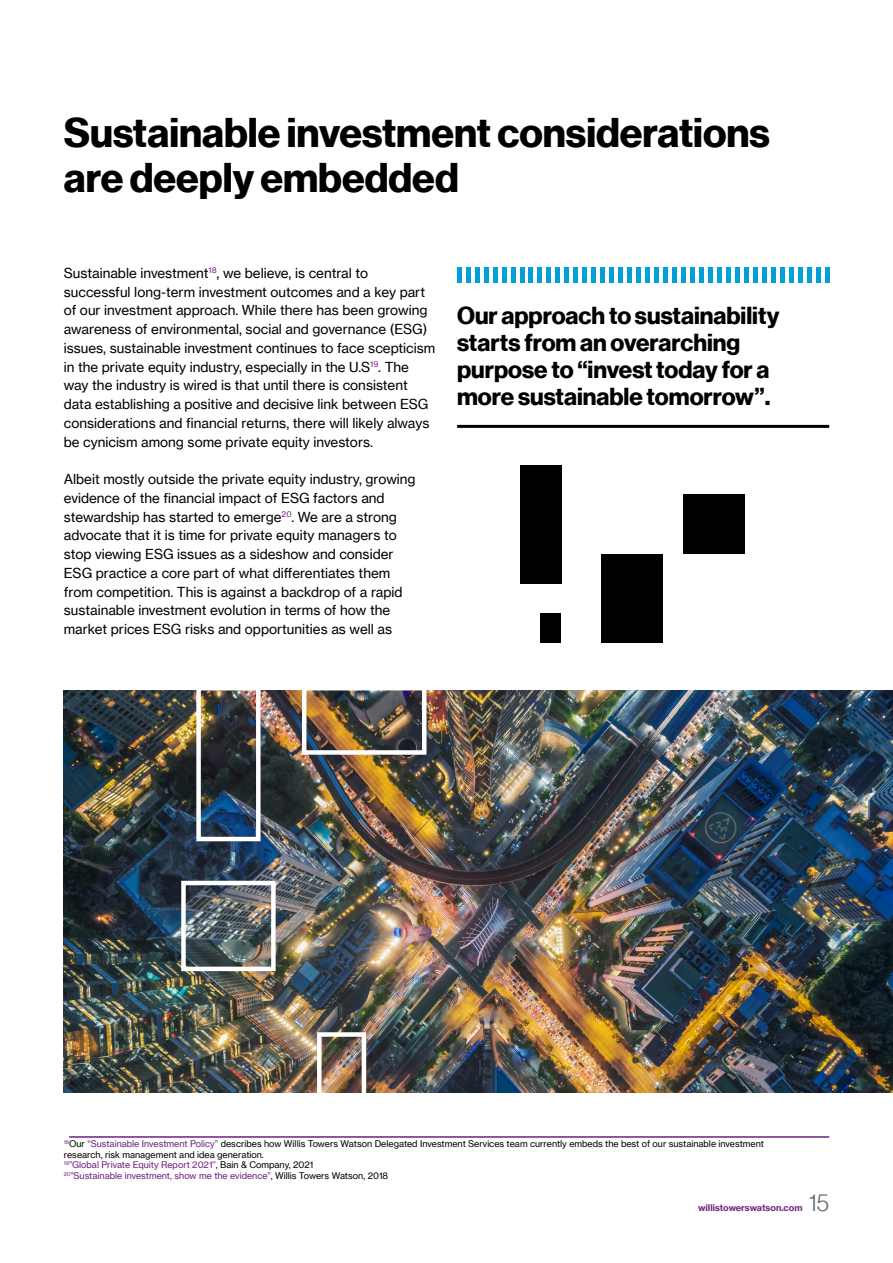
<style>
.page{position:relative;width:893px;height:1263px;background:#fff}
.page>*{position:absolute;margin:0;border:0;box-sizing:border-box;transform-origin:0 0}
.t1{font:40.5px/45px "N Haas Grotesk DS Pro 75 Bd";color:#000}
.t2{font:24px/27px "N Haas Grotesk DS Pro 75 Bd";color:#000}
.t3{font:24px "N Haas Grotesk DS Pro 45 Lt";color:#63666a}
.t4{font:13.5px/18.8px "N Haas Grotesk TX Pro 55 Rg";color:#000}
.t5{font:9px/10.5px "N Haas Grotesk TX Pro 55 Rg";color:#000}
.t6{font:9px "N Haas Grotesk TX Pro 75 Bd";color:#752383}
.s1{color:#702082}
</style>
<div class="page">
<hr style="left:69px;top:1136px;width:760px;height:2px;background:#702082">
<hr style="left:457px;top:425px;width:372px;height:3px;background:#000">
<hr style="left:457px;top:268px;width:4px;height:15px;background:#00a0d2">
<hr style="left:466px;top:268px;width:4px;height:15px;background:#00a0d2">
<hr style="left:475px;top:268px;width:4px;height:15px;background:#00a0d2">
<hr style="left:484px;top:268px;width:4px;height:15px;background:#00a0d2">
<hr style="left:493px;top:268px;width:4px;height:15px;background:#00a0d2">
<hr style="left:502px;top:268px;width:4px;height:15px;background:#00a0d2">
<hr style="left:511px;top:268px;width:4px;height:15px;background:#00a0d2">
<hr style="left:520px;top:268px;width:4px;height:15px;background:#00a0d2">
<hr style="left:529px;top:268px;width:4px;height:15px;background:#00a0d2">
<hr style="left:538px;top:268px;width:4px;height:15px;background:#00a0d2">
<hr style="left:547px;top:268px;width:4px;height:15px;background:#00a0d2">
<hr style="left:556px;top:268px;width:4px;height:15px;background:#00a0d2">
<hr style="left:565px;top:268px;width:4px;height:15px;background:#00a0d2">
<hr style="left:574px;top:268px;width:4px;height:15px;background:#00a0d2">
<hr style="left:583px;top:268px;width:4px;height:15px;background:#00a0d2">
<hr style="left:592px;top:268px;width:4px;height:15px;background:#00a0d2">
<hr style="left:601px;top:268px;width:4px;height:15px;background:#00a0d2">
<hr style="left:610px;top:268px;width:4px;height:15px;background:#00a0d2">
<hr style="left:619px;top:268px;width:4px;height:15px;background:#00a0d2">
<hr style="left:628px;top:268px;width:4px;height:15px;background:#00a0d2">
<hr style="left:637px;top:268px;width:4px;height:15px;background:#00a0d2">
<div style="left:645px;top:268px;width:5px;height:15px;background:#00a0d2"></div>
<div style="left:654px;top:268px;width:5px;height:15px;background:#00a0d2"></div>
<div style="left:663px;top:268px;width:5px;height:15px;background:#00a0d2"></div>
<div style="left:672px;top:268px;width:5px;height:15px;background:#00a0d2"></div>
<div style="left:681px;top:268px;width:5px;height:15px;background:#00a0d2"></div>
<div style="left:690px;top:268px;width:5px;height:15px;background:#00a0d2"></div>
<hr style="left:699px;top:268px;width:4px;height:15px;background:#00a0d2">
<hr style="left:708px;top:268px;width:4px;height:15px;background:#00a0d2">
<hr style="left:717px;top:268px;width:4px;height:15px;background:#00a0d2">
<hr style="left:726px;top:268px;width:4px;height:15px;background:#00a0d2">
<hr style="left:735px;top:268px;width:4px;height:15px;background:#00a0d2">
<hr style="left:744px;top:268px;width:4px;height:15px;background:#00a0d2">
<hr style="left:753px;top:268px;width:4px;height:15px;background:#00a0d2">
<hr style="left:762px;top:268px;width:4px;height:15px;background:#00a0d2">
<hr style="left:771px;top:268px;width:4px;height:15px;background:#00a0d2">
<hr style="left:780px;top:268px;width:4px;height:15px;background:#00a0d2">
<hr style="left:789px;top:268px;width:4px;height:15px;background:#00a0d2">
<hr style="left:798px;top:268px;width:4px;height:15px;background:#00a0d2">
<hr style="left:807px;top:268px;width:4px;height:15px;background:#00a0d2">
<hr style="left:816px;top:268px;width:4px;height:15px;background:#00a0d2">
<hr style="left:825px;top:268px;width:4px;height:15px;background:#00a0d2">
<img style="left:64px;top:690px;width:829px;height:403px">
<div style="left:317px;top:1032px;width:49px;height:91px;border:4px solid #fff"></div>
<div style="left:302px;top:686px;width:124px;height:69px;border:4px solid #fff"></div>
<div style="left:196px;top:686px;width:65px;height:155px;border:4px solid #fff"></div>
<div style="left:181px;top:881px;width:95px;height:90px;border:4px solid #fff"></div>
<div style="left:520px;top:465px;width:41px;height:119px;background:#000"></div>
<div style="left:602px;top:554px;width:61px;height:89px;background:#000"></div>
<div style="left:684px;top:495px;width:61px;height:59px;background:#000"></div>
<div style="left:540px;top:613px;width:21px;height:29px;background:#000"></div>
<h1 class="t1" style="left:64px;top:111px;width:708px">Sustainable investment considerations are deeply embedded</h1>
<p class="t4" style="left:64px;top:263px;width:373px">Sustainable investment<sup>18</sup>, we believe, is central to successful long-term investment outcomes and a key part of our investment approach. While there has been growing awareness of environmental, social and governance (ESG) issues, sustainable investment continues to face scepticism in the private equity industry, especially in the U.S<sup>19</sup>. The way the industry is wired is that until there is consistent data establishing a positive and decisive link between ESG considerations and financial returns, there will likely always be cynicism among some private equity investors.</p>
<p class="t4" style="left:64px;top:470px;width:353px">Albeit mostly outside the private equity industry, growing evidence of the financial impact of ESG factors and stewardship has started to emerge<sup>20</sup>. We are a strong advocate that it is time for private equity managers to stop viewing ESG issues as a sideshow and consider ESG practice a core part of what differentiates them from competition. This is against a backdrop of a rapid sustainable investment evolution in terms of how the market prices ESG risks and opportunities as well as</p>
<h2 class="t2" style="left:457px;top:302px;width:324px">Our approach to sustainability starts from an overarching purpose to “invest today for a more sustainable tomorrow”.</h2>
<p class="t5" style="left:64px;top:1139px;width:702px"><sup>18</sup>Our <span class="s1">“Sustainable Investment Policy”</span> describes how Willis Towers Watson Delegated Investment Services team currently embeds the best of our sustainable investment research, risk management and idea generation.<br><sup>19</sup><span class="s1">”Global Private Equity Report 2021”</span>, Bain &amp; Company, 2021<br><sup>20</sup><span class="s1">”Sustainable investment, show me the evidence”</span>, Willis Towers Watson, 2018</p>
<p class="t6" style="left:698px;top:1202px;width:106px">willistowerswatson.com</p>
<h2 class="t3" style="left:809px;top:1189px;width:22px">15</h2>
</div>
